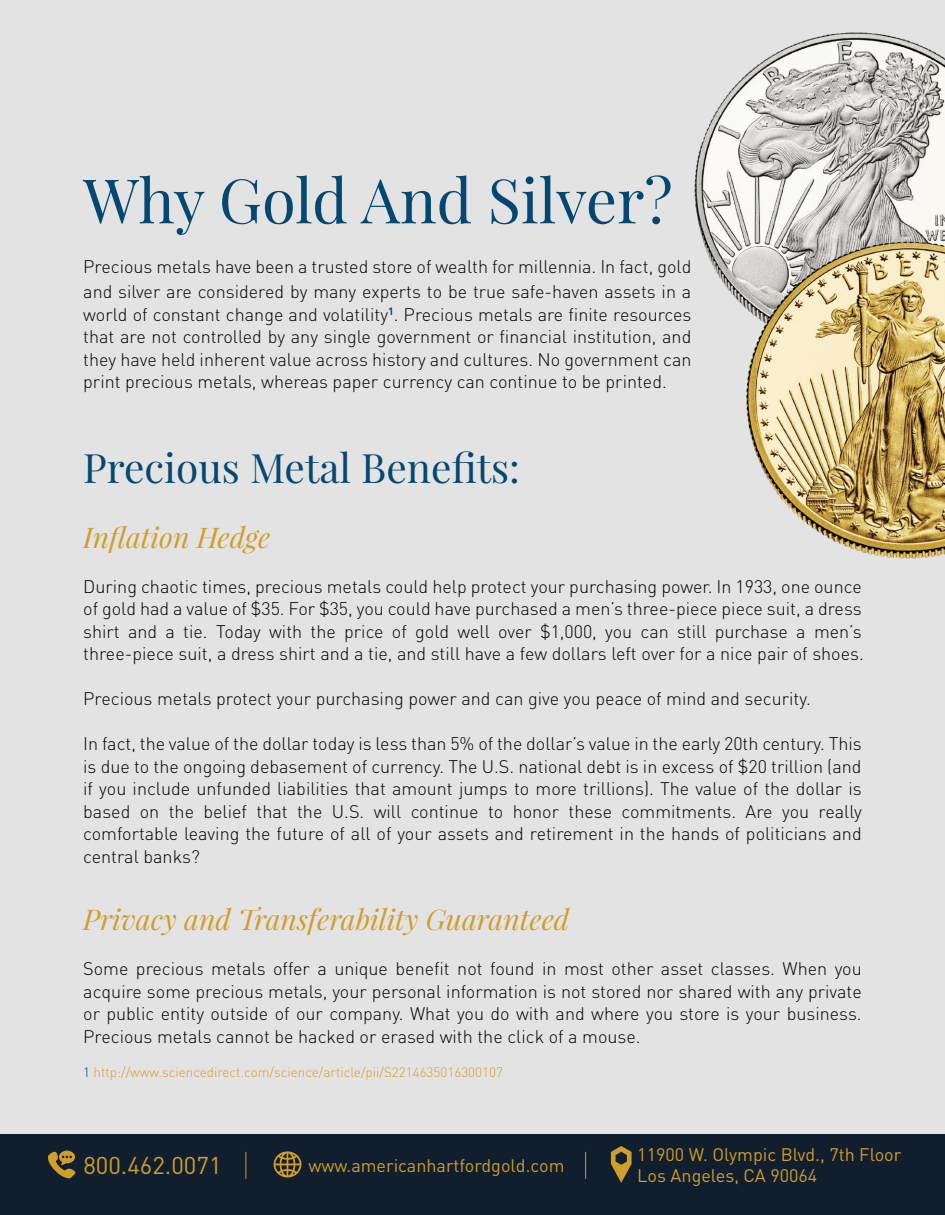
<style>
.page{position:relative;width:945px;height:1215px;background:#fff}
.page>*{position:absolute;margin:0;border:0;box-sizing:border-box;transform-origin:0 0}
.t1{font:61.5px "Playfair Display";color:#044871}
.t2{font:40.5px "Playfair Display";color:#044871}
.t3{font:italic 28.5px "Playfair Display";color:#cf9e2b}
.t4{font:24px "DIN Pro";color:#cf9e2b}
.t5{font:300 18px/22.5px "DIN Pro";color:#010101;text-align:justify}
.t6{font:18px/21px "DIN Pro";color:#cf9e2b}
.t7{font:300 13.5px "DIN Pro";color:#cf9e2b}
.s1{color:#044871}
</style>
<div class="page">
<img style="left:0;top:0;width:945px;height:1134px">
<div style="left:0;top:1134px;width:945px;height:81px;background:#101e2d"></div>
<svg style="left:48px;top:1150px;width:27px;height:28px"></svg>
<svg style="left:274px;top:1151px;width:27px;height:26px"></svg>
<svg style="left:611px;top:1146px;width:21px;height:37px"></svg>
<svg style="left:245px;top:1152px;width:1px;height:27px"></svg>
<svg style="left:585px;top:1152px;width:1px;height:27px"></svg>
<h1 class="t1" style="left:83px;top:162px;width:591px">Why Gold And Silver?</h1>
<p class="t5" style="left:83px;top:253px;width:610px;line-height:25.5px">Precious metals have been a trusted store of wealth for millennia. In fact, gold and silver are considered by many experts to be true safe-haven assets in a</p>
<p class="t5" style="left:83px;top:302px;width:610px">world of constant change and volatility<sup>1</sup>. Precious metals are finite resources that are not controlled by any single government or financial institution, and they have held inherent value across history and cultures. No government can print precious metals, whereas paper currency can continue to be printed.</p>
<h2 class="t2" style="left:83px;top:443px;width:438px">Precious Metal Benefits:</h2>
<h3 class="t3" style="left:83px;top:518px;width:189px">Inflation Hedge</h3>
<p class="t5" style="left:83px;top:574px;width:782px">During chaotic times, precious metals could help protect your purchasing power. In 1933, one ounce of gold had a value of $35. For $35, you could have purchased a men’s three-piece piece suit, a dress shirt and a tie. Today with the price of gold well over $1,000, you can still purchase a men’s three-piece suit, a dress shirt and a tie, and still have a few dollars left over for a nice pair of shoes.</p>
<p class="t5" style="left:83px;top:687px;width:729px">Precious metals protect your purchasing power and can give you peace of mind and security.</p>
<p class="t5" style="left:83px;top:732px;width:780px">In fact, the value of the dollar today is less than 5% of the dollar’s value in the early 20th century. This is due to the ongoing debasement of currency. The U.S. national debt is in excess of $20 trillion (and if you include unfunded liabilities that amount jumps to more trillions). The value of the dollar is based on the belief that the U.S. will continue to honor these commitments. Are you really comfortable leaving the future of all of your assets and retirement in the hands of politicians and central banks?</p>
<h3 class="t3" style="left:83px;top:901px;width:488px">Privacy and Transferability Guaranteed</h3>
<p class="t5" style="left:83px;top:957px;width:780px">Some precious metals offer a unique benefit not found in most other asset classes. When you acquire some precious metals, your personal information is not stored nor shared with any private or public entity outside of our company. What you do with and where you store is your business.<br>Precious metals cannot be hacked or erased with the click of a mouse.</p>
<p class="t7" style="left:83px;top:1063px;width:421px"><span class="s1">1</span> http://www.sciencedirect.com/science/article/pii/S2214635016300107</p>
<h3 class="t4" style="left:83px;top:1149px;width:140px">800.462.0071</h3>
<p class="t6" style="left:308px;top:1154px;width:258px">www.americanhartfordgold.com</p>
<p class="t6" style="left:637px;top:1144px;width:266px">11900 W. Olympic Blvd., 7th Floor<br>Los Angeles, CA 90064</p>
</div>
